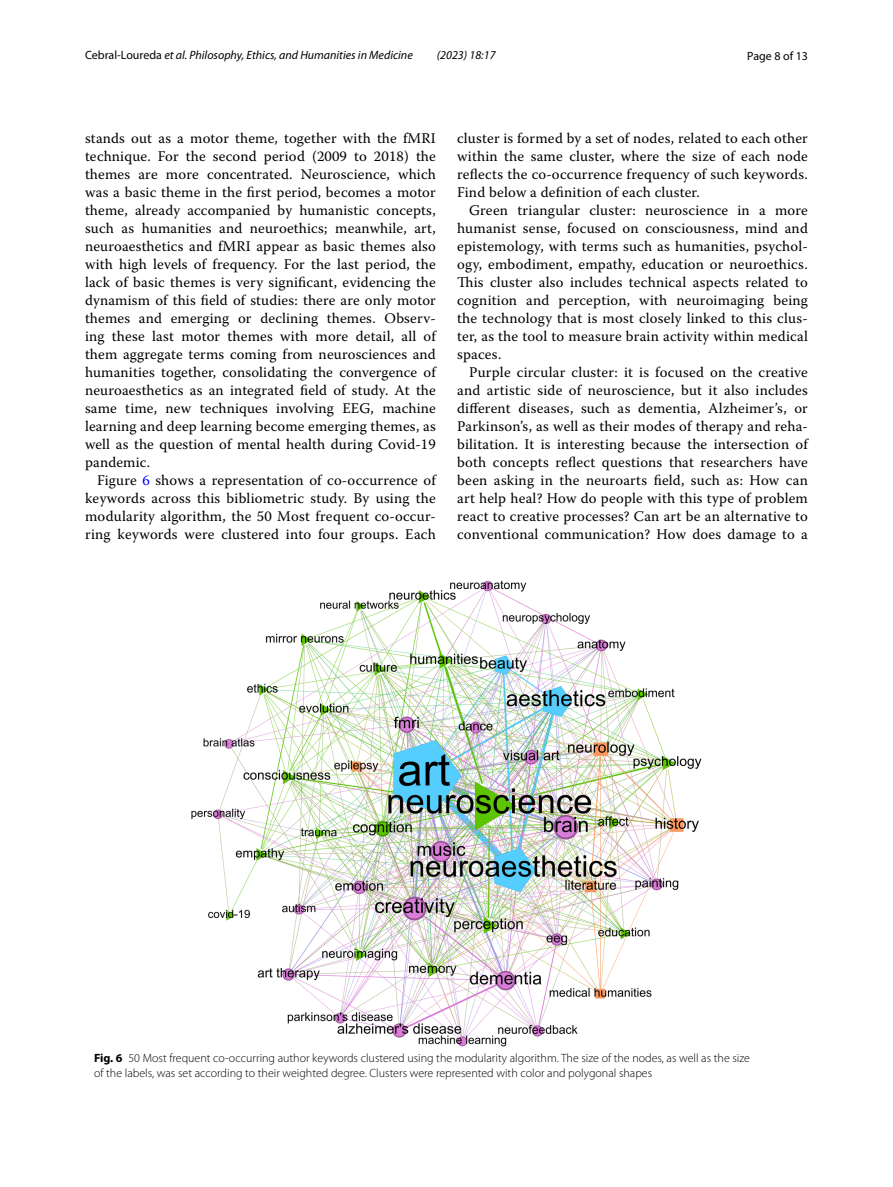
<style>
.page{position:relative;width:893px;height:1187px;background:#fff}
.page>*{position:absolute;margin:0;border:0;box-sizing:border-box;transform-origin:0 0}
.t1{font:14.7px/18px "Warnock Pro";letter-spacing:.015em;color:#000;text-align:justify}
.t2{font:300 12px/15px "Myriad Pro";color:#000}
.t3{font:italic 12px "Myriad Pro";color:#000}
.t4{font:12px "Myriad Pro";color:#000}
.s1{font-style:normal}
.s2{color:#00f}
.s3{font-weight:700}
</style>
<div class="page">
<img style="left:191px;top:580px;width:511px;height:466px">
<p class="t3" style="left:85px;top:48px;width:329px"><span class="s1">Cebral‑Loureda</span> et al. Philosophy, Ethics, and Humanities in Medicine</p>
<p class="t3" style="left:437px;top:48px;width:60px">(2023) 18:17</p>
<p class="t4" style="left:747px;top:48px;width:62px">Page 8 of 13</p>
<p class="t1" style="left:85px;top:128px;width:352px">stands out as a motor theme, together with the fMRI technique. For the second period (2009 to 2018) the themes are more concentrated. Neuroscience, which was a basic theme in the first period, becomes a motor theme, already accompanied by humanistic concepts, such as humanities and neuroethics; meanwhile, art, neuroaesthetics and fMRI appear as basic themes also with high levels of frequency. For the last period, the lack of basic themes is very significant, evidencing the dynamism of this field of studies: there are only motor themes and emerging or declining themes. Observ&shy;ing these last motor themes with more detail, all of them aggregate terms coming from neurosciences and humanities together, consolidating the convergence of neuroaesthetics as an integrated field of study. At the same time, new techniques involving EEG, machine learning and deep learning become emerging themes, as well as the question of mental health during Covid-19 pandemic.</p>
<p class="t1" style="left:85px;top:470px;width:352px;text-indent:12px">Figure <span class="s2">6</span> shows a representation of co-occurrence of keywords across this bibliometric study. By using the modularity algorithm, the 50 Most frequent co-occur&shy;ring keywords were clustered into four groups. Each</p>
<p class="t1" style="left:457px;top:128px;width:352px">cluster is formed by a set of nodes, related to each other within the same cluster, where the size of each node reflects the co-occurrence frequency of such keywords.<br>Find below a definition of each cluster.</p>
<p class="t1" style="left:457px;top:200px;width:352px;text-indent:12px">Green triangular cluster: neuroscience in a more humanist sense, focused on consciousness, mind and epistemology, with terms such as humanities, psychol&shy;ogy, embodiment, empathy, education or neuroethics.<br>This cluster also includes technical aspects related to cognition and perception, with neuroimaging being the technology that is most closely linked to this clus&shy;ter, as the tool to measure brain activity within medical spaces.</p>
<p class="t1" style="left:457px;top:362px;width:352px;text-indent:12px">Purple circular cluster: it is focused on the creative and artistic side of neuroscience, but it also includes different diseases, such as dementia, Alzheimer’s, or Parkinson’s, as well as their modes of therapy and reha&shy;bilitation. It is interesting because the intersection of both concepts reflect questions that researchers have been asking in the neuroarts field, such as: How can art help heal? How do people with this type of problem react to creative processes? Can art be an alternative to conventional communication? How does damage to a</p>
<p class="t2" style="left:94px;top:1050px;width:657px"><span class="s3">Fig. 6</span> 50 Most frequent co-occurring author keywords clustered using the modularity algorithm. The size of the nodes, as well as the size of the labels, was set according to their weighted degree. Clusters were represented with color and polygonal shapes</p>
</div>
